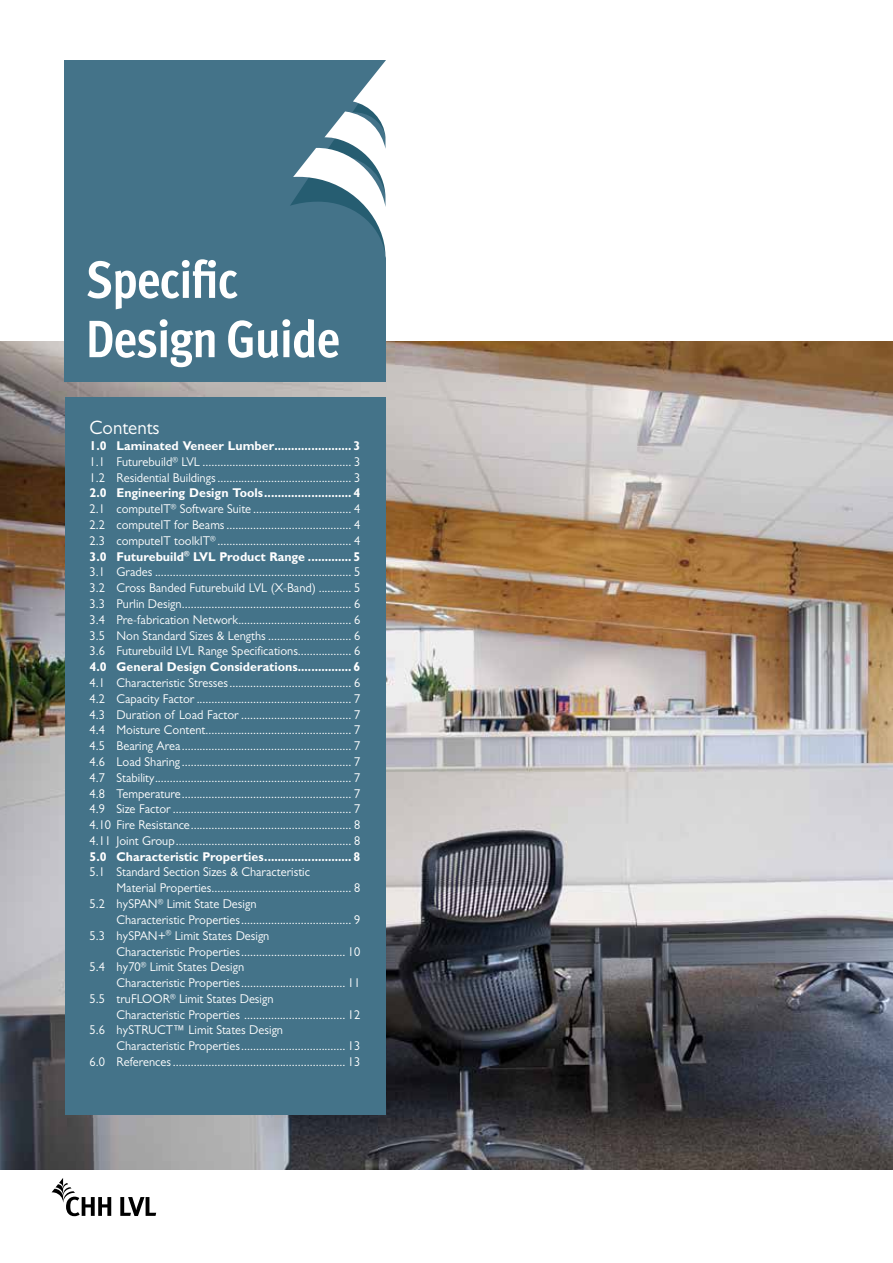
<style>
.page{position:relative;width:893px;height:1263px;background:#fff}
.page>*{position:absolute;margin:0;border:0;box-sizing:border-box;transform-origin:0 0}
.t1{font:52.5px/59.2px "Meta Cond Bold LF";letter-spacing:-.02em;color:#fff}
.t2{font:19.5px "Gill Sans MT Pro";color:#fff}
.t3{font:12.75px/15.8px "Gill Sans MT Pro";color:#fff;text-align:justify}
.t4{font:700 12.75px "Gill Sans MT Pro";color:#fff}
.s1{font-weight:700}
</style>
<div class="page">
<img style="left:0;top:342px;width:893px;height:827px">
<div style="left:65px;top:398px;width:320px;height:717px;background:#447389"></div>
<div style="left:64px;top:61px;width:321px;height:321px;background:#447389"></div>
<svg style="left:290px;top:61px;width:95px;height:190px"></svg>
<svg style="left:52px;top:1178px;width:59px;height:38px"></svg>
<svg style="left:120px;top:1197px;width:36px;height:19px"></svg>
<h1 class="t1" style="left:86px;top:249px;width:256px">Specific<br>Design Guide</h1>
<h2 class="t2" style="left:90px;top:416px;width:72px">Contents</h2>
<p class="t3" style="left:90px;top:438px;width:272px"><span class="s1">1.0 Laminated Veneer Lumber....................... 3<br></span>1.1 Futurebuild<sup>®</sup> LVL .................................................. 3<br>1.2 Residential Buildings............................................. 3</p>
<p class="t3" style="left:90px;top:485px;width:272px"><span class="s1">2.0 Engineering Design Tools.......................... 4<br></span>2.1 computeIT<sup>®</sup> Software Suite ................................. 4<br>2.2 computeIT for Beams.......................................... 4<br>2.3 computeIT toolkIT<sup>®</sup> ............................................. 4<br><span class="s1">3.0 Futurebuild</span><sup>®</sup> <span class="s1">LVL Product Range ............. 5<br></span>3.1 Grades .................................................................. 5<br>3.2 Cross Banded Futurebuild LVL (X-Band) ........... 5<br>3.3 Purlin Design......................................................... 6<br>3.4 Pre-fabrication Network...................................... 6<br>3.5 Non Standard Sizes &amp; Lengths ............................ 6<br>3.6 Futurebuild LVL Range Specifications.................. 6</p>
<p class="t4" style="left:90px;top:659px;width:272px">4.0 General Design Considerations................ 6</p>
<p class="t3" style="left:90px;top:675px;width:272px">4.1 Characteristic Stresses......................................... 6<br>4.2 Capacity Factor .................................................... 7<br>4.3 Duration of Load Factor ..................................... 7<br>4.4 Moisture Content................................................. 7<br>4.5 Bearing Area......................................................... 7<br>4.6 Load Sharing ......................................................... 7<br>4.7 Stability.................................................................. 7<br>4.8 Temperature......................................................... 7<br>4.9 Size Factor ............................................................ 7<br>4.10 Fire Resistance...................................................... 8<br>4.11 Joint Group........................................................... 8</p>
<p class="t4" style="left:90px;top:848px;width:272px">5.0 Characteristic Properties.......................... 8</p>
<p class="t3" style="left:90px;top:864px;width:222px">5.1 Standard Section Sizes &amp; Characteristic</p>
<p class="t3" style="left:117px;top:880px;width:245px">Material Properties............................................... 8</p>
<p class="t3" style="left:90px;top:896px;width:168px">5.2 hySPAN<sup>®</sup> Limit State Design</p>
<p class="t3" style="left:117px;top:912px;width:245px">Characteristic Properties..................................... 9</p>
<p class="t3" style="left:90px;top:927px;width:181px">5.3 hySPAN+<sup>®</sup> Limit States Design</p>
<p class="t3" style="left:117px;top:943px;width:245px">Characteristic Properties................................... 10</p>
<p class="t3" style="left:90px;top:959px;width:156px">5.4 hy70<sup>®</sup> Limit States Design</p>
<p class="t3" style="left:117px;top:975px;width:245px">Characteristic Properties................................... 11</p>
<p class="t3" style="left:90px;top:990px;width:185px">5.5 truFLOOR<sup>®</sup> Limit States Design</p>
<p class="t3" style="left:117px;top:1006px;width:245px">Characteristic Properties .................................. 12</p>
<p class="t3" style="left:90px;top:1022px;width:195px">5.6 hySTRUCT™ Limit States Design</p>
<p class="t3" style="left:117px;top:1038px;width:245px">Characteristic Properties................................... 13</p>
<p class="t3" style="left:90px;top:1054px;width:272px">6.0 References.......................................................... 13</p>
</div>
